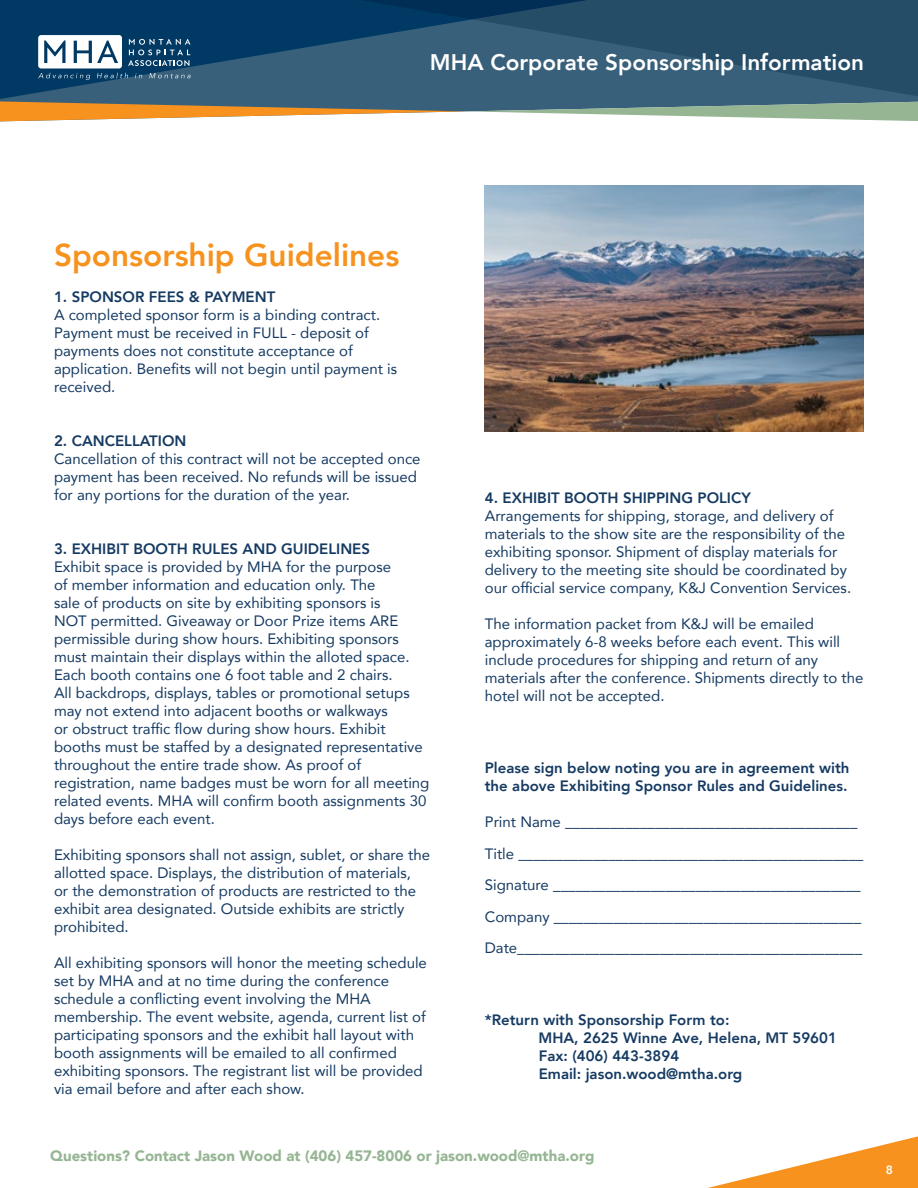
<style>
.page{position:relative;width:918px;height:1188px;background:#fff}
.page>*{position:absolute;margin:0;border:0;box-sizing:border-box;transform-origin:0 0}
.t1{font:800 31.5px "Avenir";color:#f7921d}
.t2{font:800 22.5px "Avenir";color:#fff}
.t3{font:15px/18px "Avenir";color:#153a62}
.t4{font:800 15px/18px "Avenir";color:#153a62}
.t5{font:900 15px "Avenir";color:#95b593}
.t6{font:800 12px "Avenir";color:#fff}
</style>
<div class="page">
<svg style="left:708px;top:1136px;width:210px;height:52px"></svg>
<svg style="left:0;top:101px;width:918px;height:20px"></svg>
<svg style="left:0;top:0;width:125px;height:99px;background:#083f66"></svg>
<svg style="left:125px;top:0;width:793px;height:101px;background:#27516f"></svg>
<svg style="left:38px;top:35px;width:153px;height:45px"></svg>
<img style="left:485px;top:186px;width:379px;height:246px">
<h2 class="t2" style="left:430px;top:41px;width:436px">MHA Corporate Sponsorship Information</h2>
<h1 class="t1" style="left:54px;top:226px;width:347px">Sponsorship Guidelines</h1>
<p class="t4" style="left:54px;top:286px;width:223px">1. SPONSOR FEES &amp; PAYMENT</p>
<p class="t3" style="left:54px;top:305px;width:345px">A completed sponsor form is a binding contract.<br>Payment must be received in FULL - deposit of payments does not constitute acceptance of application. Benefits will not begin until payment is received.</p>
<p class="t4" style="left:54px;top:430px;width:134px">2. CANCELLATION</p>
<p class="t3" style="left:54px;top:449px;width:368px">Cancellation of this contract will not be accepted once payment has been received. No refunds will be issued for any portions for the duration of the year.</p>
<p class="t4" style="left:54px;top:538px;width:318px">3. EXHIBIT BOOTH RULES AND GUIDELINES</p>
<p class="t3" style="left:54px;top:557px;width:377px">Exhibit space is provided by MHA for the purpose<br>of member information and education only. The<br>sale of products on site by exhibiting sponsors is<br>NOT permitted. Giveaway or Door Prize items ARE permissible during show hours. Exhibiting sponsors must maintain their displays within the alloted space.<br>Each booth contains one 6 foot table and 2 chairs.<br>All backdrops, displays, tables or promotional setups may not extend into adjacent booths or walkways<br>or obstruct traffic flow during show hours. Exhibit booths must be staffed by a designated representative throughout the entire trade show. As proof of registration, name badges must be worn for all meeting related events. MHA will confirm booth assignments 30 days before each event.</p>
<p class="t3" style="left:54px;top:845px;width:378px">Exhibiting sponsors shall not assign, sublet, or share the allotted space. Displays, the distribution of materials,<br>or the demonstration of products are restricted to the exhibit area designated. Outside exhibits are strictly prohibited.</p>
<p class="t3" style="left:54px;top:953px;width:374px">All exhibiting sponsors will honor the meeting schedule set by MHA and at no time during the conference schedule a conflicting event involving the MHA membership. The event website, agenda, current list of participating sponsors and the exhibit hall layout with booth assignments will be emailed to all confirmed exhibiting sponsors. The registrant list will be provided via email before and after each show.</p>
<p class="t4" style="left:485px;top:488px;width:268px">4. EXHIBIT BOOTH SHIPPING POLICY</p>
<p class="t3" style="left:485px;top:507px;width:368px">Arrangements for shipping, storage, and delivery of materials to the show site are the responsibility of the exhibiting sponsor. Shipment of display materials for delivery to the meeting site should be coordinated by our official service company, K&amp;J Convention Services.</p>
<p class="t3" style="left:485px;top:615px;width:380px">The information packet from K&amp;J will be emailed approximately 6-8 weeks before each event. This will include procedures for shipping and return of any materials after the conference. Shipments directly to the hotel will not be accepted.</p>
<p class="t4" style="left:485px;top:758px;width:366px">Please sign below noting you are in agreement with the above Exhibiting Sponsor Rules and Guidelines.</p>
<p class="t3" style="left:485px;top:806px;width:380px;line-height:31.5px">Print Name _______________________________________ Title ______________________________________________ Signature _________________________________________ Company _________________________________________ Date______________________________________________</p>
<p class="t4" style="left:538px;top:1010px;width:300px;text-indent:-54px">*Return with Sponsorship Form to:<br>MHA, 2625 Winne Ave, Helena, MT 59601<br>Fax: (406) 443-3894<br>Email: jason.wood@mtha.org</p>
<p class="t5" style="left:50px;top:1143px;width:546px">Questions? Contact Jason Wood at (406) 457-8006 or jason.wood@mtha.org</p>
<p class="t6" style="left:886px;top:1159px;width:9px">8</p>
</div>
